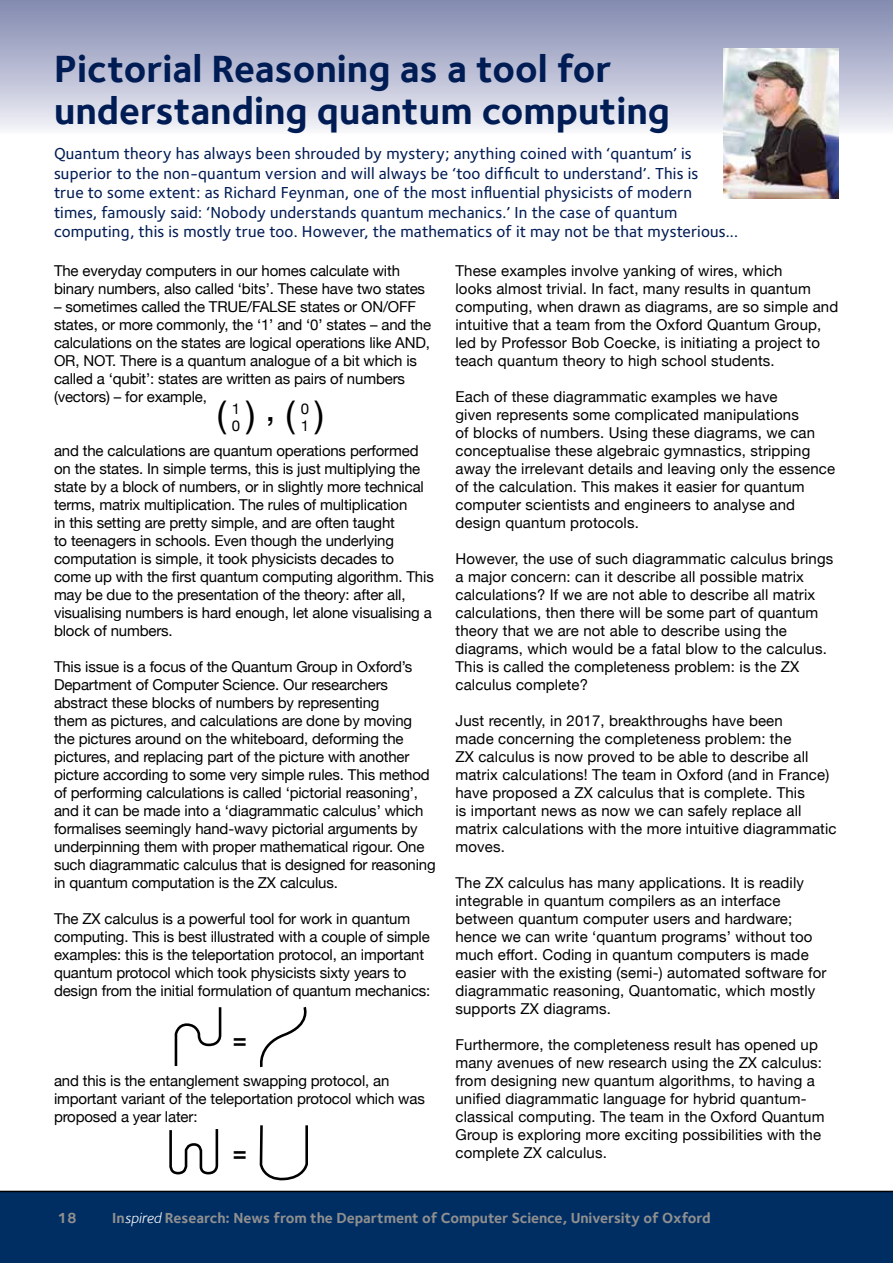
<style>
.page{position:relative;width:893px;height:1263px;background:#fff}
.page>*{position:absolute;margin:0;border:0;box-sizing:border-box;transform-origin:0 0}
.t1{font:700 39px/42px "Foundry Sterling";color:#001c54}
.t2{font:36px "Helvetica Neue";color:#000}
.t3{font:700 23.4px "Helvetica Neue";color:#000}
.t4{font:16.5px/19.5px "Foundry Sterling Medium OSF";letter-spacing:.01em;color:#001c54}
.t5{font:15px/18px "Helvetica Neue";letter-spacing:.01em;color:#000}
.t6{font:15px/18px "Helvetica Neue";letter-spacing:-.01em;color:#000}
.t7{font:700 15px "Foundry Sterling";letter-spacing:-.005em;color:#8f8f8f}
.s1{font-weight:400;font-style:italic;color:#fff}
</style>
<div class="page">
<div style="left:0;top:1191px;width:893px;height:72px;background:#002d62"></div>
<div style="left:0;top:0;width:893px;height:134px;background:linear-gradient(to bottom,#7f87ae,#f2f2f7)"></div>
<img style="left:724px;top:49px;width:115px;height:150px">
<svg style="left:174px;top:1007px;width:48px;height:59px"></svg>
<svg style="left:260px;top:1006px;width:47px;height:62px"></svg>
<svg style="left:169px;top:1129px;width:50px;height:46px"></svg>
<svg style="left:258px;top:1125px;width:51px;height:138px"></svg>
<h1 class="t1" style="left:54px;top:48px;width:618px">Pictorial Reasoning as a tool for understanding quantum computing</h1>
<p class="t4" style="left:54px;top:144px;width:685px">Quantum theory has always been shrouded by mystery; anything coined with ‘quantum’ is superior to the non-quantum version and will always be ‘too difficult to understand’. This is<br>true to some extent: as Richard Feynman, one of the most influential physicists of modern times, famously said: ‘Nobody understands quantum mechanics.’ In the case of quantum computing, this is mostly true too. However, the mathematics of it may not be that mysterious...</p>
<p class="t6" style="left:54px;top:262px;width:373px">The everyday computers in our homes calculate with binary numbers, also called ‘bits’. These have two states</p>
<p class="t6" style="left:54px;top:298px;width:379px">– sometimes called the TRUE/FALSE states or ON/OFF states, or more commonly, the ‘1’ and ‘0’ states – and the calculations on the states are logical operations like AND, OR, NOT. There is a quantum analogue of a bit which is called a ‘qubit’: states are written as pairs of numbers (vectors) – for example,</p>
<h2 class="t2" style="left:217px;top:388px;width:109px">( ) , ( )</h2>
<p class="t6" style="left:232px;top:401px;width:10px;line-height:16.5px">1<br>0</p>
<p class="t6" style="left:301px;top:401px;width:10px;line-height:16.5px">0<br>1</p>
<p class="t6" style="left:54px;top:442px;width:381px">and the calculations are quantum operations performed on the states. In simple terms, this is just multiplying the state by a block of numbers, or in slightly more technical terms, matrix multiplication. The rules of multiplication<br>in this setting are pretty simple, and are often taught<br>to teenagers in schools. Even though the underlying computation is simple, it took physicists decades to come up with the first quantum computing algorithm. This may be due to the presentation of the theory: after all, visualising numbers is hard enough, let alone visualising a block of numbers.</p>
<p class="t6" style="left:54px;top:658px;width:383px">This issue is a focus of the Quantum Group in Oxford’s Department of Computer Science. Our researchers abstract these blocks of numbers by representing<br>them as pictures, and calculations are done by moving the pictures around on the whiteboard, deforming the pictures, and replacing part of the picture with another picture according to some very simple rules. This method of performing calculations is called ‘pictorial reasoning’, and it can be made into a ‘diagrammatic calculus’ which formalises seemingly hand-wavy pictorial arguments by underpinning them with proper mathematical rigour. One such diagrammatic calculus that is designed for reasoning in quantum computation is the ZX calculus.</p>
<p class="t6" style="left:54px;top:910px;width:378px">The ZX calculus is a powerful tool for work in quantum computing. This is best illustrated with a couple of simple examples: this is the teleportation protocol, an important quantum protocol which took physicists sixty years to design from the initial formulation of quantum mechanics:</p>
<h3 class="t3" style="left:233px;top:1022px;width:16px">=</h3>
<p class="t6" style="left:54px;top:1072px;width:372px">and this is the entanglement swapping protocol, an important variant of the teleportation protocol which was proposed a year later:</p>
<h3 class="t3" style="left:233px;top:1134px;width:16px">=</h3>
<p class="t5" style="left:455px;top:262px;width:384px">These examples involve yanking of wires, which<br>looks almost trivial. In fact, many results in quantum computing, when drawn as diagrams, are so simple and intuitive that a team from the Oxford Quantum Group, led by Professor Bob Coecke, is initiating a project to teach quantum theory to high school students.</p>
<p class="t5" style="left:455px;top:388px;width:381px">Each of these diagrammatic examples we have<br>given represents some complicated manipulations<br>of blocks of numbers. Using these diagrams, we can conceptualise these algebraic gymnastics, stripping away the irrelevant details and leaving only the essence of the calculation. This makes it easier for quantum computer scientists and engineers to analyse and design quantum protocols.</p>
<p class="t5" style="left:455px;top:550px;width:379px">However, the use of such diagrammatic calculus brings a major concern: can it describe all possible matrix calculations? If we are not able to describe all matrix calculations, then there will be some part of quantum theory that we are not able to describe using the diagrams, which would be a fatal blow to the calculus.<br>This is called the completeness problem: is the ZX calculus complete?</p>
<p class="t5" style="left:455px;top:712px;width:383px">Just recently, in 2017, breakthroughs have been<br>made concerning the completeness problem: the<br>ZX calculus is now proved to be able to describe all matrix calculations! The team in Oxford (and in France) have proposed a ZX calculus that is complete. This<br>is important news as now we can safely replace all matrix calculations with the more intuitive diagrammatic moves.</p>
<p class="t5" style="left:455px;top:874px;width:372px">The ZX calculus has many applications. It is readily integrable in quantum compilers as an interface between quantum computer users and hardware; hence we can write ‘quantum programs’ without too much effort. Coding in quantum computers is made easier with the existing (semi-) automated software for diagrammatic reasoning, Quantomatic, which mostly supports ZX diagrams.</p>
<p class="t5" style="left:455px;top:1036px;width:371px">Furthermore, the completeness result has opened up many avenues of new research using the ZX calculus: from designing new quantum algorithms, to having a unified diagrammatic language for hybrid quantum&shy;classical computing. The team in the Oxford Quantum Group is exploring more exciting possibilities with the complete ZX calculus.</p>
<p class="t7" style="left:57px;top:1209px;width:21px">18</p>
<p class="t7" style="left:112px;top:1209px;width:600px">In<span class="s1">spired</span> Research: News from the Department of Computer Science, University of Oxford</p>
</div>
